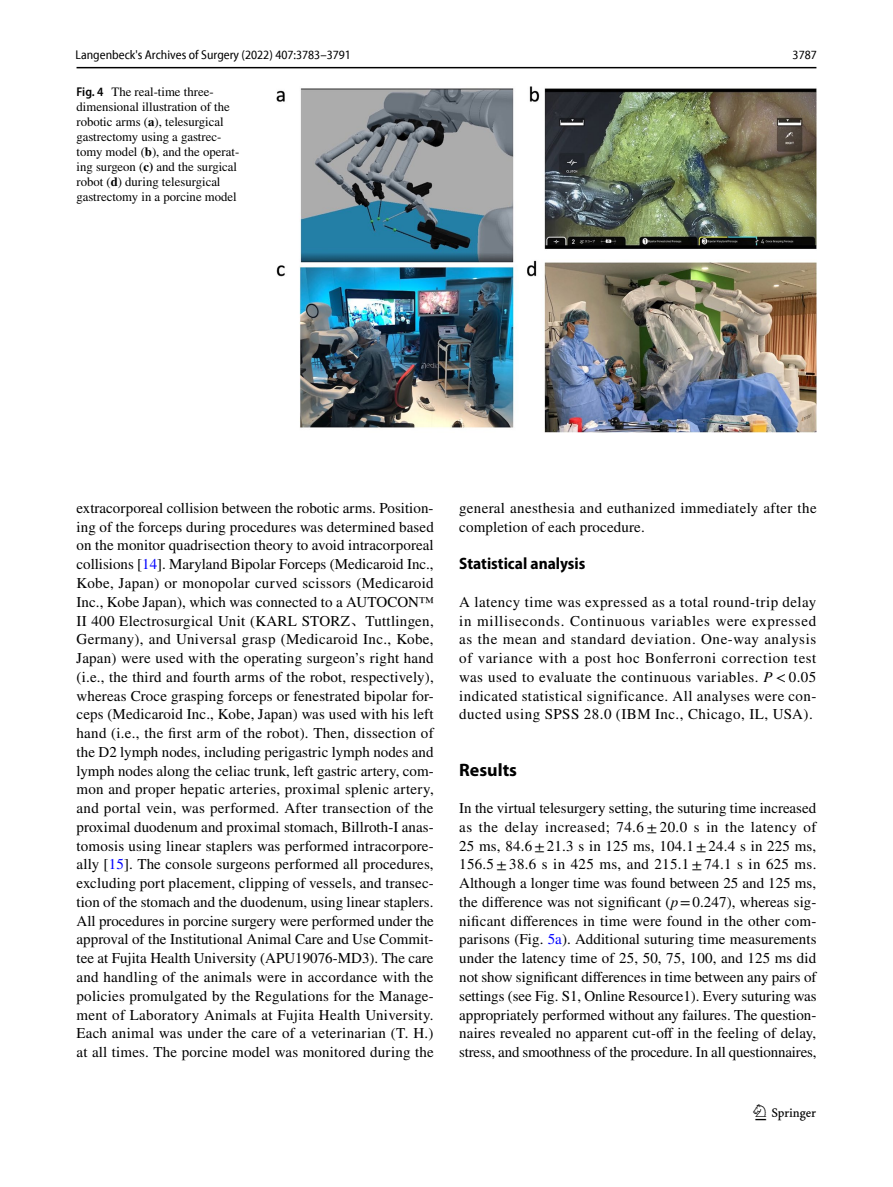
<style>
.page{position:relative;width:893px;height:1187px;background:#fff}
.page>*{position:absolute;margin:0;border:0;box-sizing:border-box;transform-origin:0 0}
.t1{font:22.5px "Springnew Regular 3";color:#000}
.t2{font:700 18px "Myriad Pro";color:#000}
.t3{font:700 semi-condensed 16.5px "Myriad Pro";color:#000}
.t4{font:15px/18.8px "STIX";letter-spacing:.01em;color:#000;text-align:justify}
.t5{font:12.75px/15px "STIX";color:#000}
.t6{font:semi-condensed 12.75px "Myriad Pro Unic";color:#000}
.s1{font-family:"Myriad Pro";font-weight:600;font-stretch:semi-condensed}
.s2{font-weight:700}
.s3{color:#00f}
.s4{font-family:"Sim Sun"}
.s5{font-style:italic}
</style>
<div class="page">
<hr style="left:77px;top:67px;width:739px;height:1px;background:#000">
<img style="left:276px;top:87px;width:540px;height:345px">
<p class="t6" style="left:76px;top:50px;width:277px">Langenbeck's Archives of Surgery (2022) 407:3783–3791</p>
<p class="t6" style="left:793px;top:50px;width:26px">3787</p>
<p class="t5" style="left:77px;top:85px;width:164px"><span class="s1">Fig. 4</span> The real-time three&shy;dimensional illustration of the robotic arms (<span class="s2">a</span>), telesurgical gastrectomy using a gastrec&shy;tomy model (<span class="s2">b</span>), and the operat&shy;ing surgeon (<span class="s2">c)</span> and the surgical robot (<span class="s2">d</span>) during telesurgical gastrectomy in a porcine model</p>
<p class="t4" style="left:77px;top:499px;width:359px">extracorporeal collision between the robotic arms. Position&shy;ing of the forceps during procedures was determined based on the monitor quadrisection theory to avoid intracorporeal collisions [<span class="s3">14</span>]. Maryland Bipolar Forceps (Medicaroid Inc., Kobe, Japan) or monopolar curved scissors (Medicaroid Inc., Kobe Japan), which was connected to a AUTOCON™ II 400 Electrosurgical Unit (KARL STORZ<span class="s4">、</span>Tuttlingen, Germany), and Universal grasp (Medicaroid Inc., Kobe, Japan) were used with the operating surgeon’s right hand (i.e., the third and fourth arms of the robot, respectively), whereas Croce grasping forceps or fenestrated bipolar for&shy;ceps (Medicaroid Inc., Kobe, Japan) was used with his left hand (i.e., the first arm of the robot). Then, dissection of the D2 lymph nodes, including perigastric lymph nodes and lymph nodes along the celiac trunk, left gastric artery, com&shy;mon and proper hepatic arteries, proximal splenic artery, and portal vein, was performed. After transection of the proximal duodenum and proximal stomach, Billroth-I anas&shy;tomosis using linear staplers was performed intracorpore&shy;ally [<span class="s3">15</span>]. The console surgeons performed all procedures, excluding port placement, clipping of vessels, and transec&shy;tion of the stomach and the duodenum, using linear staplers.<br>All procedures in porcine surgery were performed under the approval of the Institutional Animal Care and Use Commit&shy;tee at Fujita Health University (APU19076-MD3). The care and handling of the animals were in accordance with the policies promulgated by the Regulations for the Manage&shy;ment of Laboratory Animals at Fujita Health University.<br>Each animal was under the care of a veterinarian (T. H.) at all times. The porcine model was monitored during the</p>
<p class="t4" style="left:459px;top:499px;width:359px">general anesthesia and euthanized immediately after the completion of each procedure.</p>
<p class="t3" style="left:459px;top:554px;width:128px">Statistical analysis</p>
<p class="t4" style="left:459px;top:593px;width:359px">A latency time was expressed as a total round-trip delay in milliseconds. Continuous variables were expressed as the mean and standard deviation. One-way analysis of variance with a post hoc Bonferroni correction test was used to evaluate the continuous variables. <span class="s5">P</span> &lt; 0.05 indicated statistical significance. All analyses were con&shy;ducted using SPSS 28.0 (IBM Inc., Chicago, IL, USA).</p>
<p class="t2" style="left:459px;top:757px;width:59px">Results</p>
<p class="t4" style="left:459px;top:799px;width:359px">In the virtual telesurgery setting, the suturing time increased as the delay increased; 74.6 ± 20.0 s in the latency of 25 ms, 84.6±21.3 s in 125 ms, 104.1±24.4 s in 225 ms, 156.5±38.6 s in 425 ms, and 215.1±74.1 s in 625 ms.<br>Although a longer time was found between 25 and 125 ms, the difference was not significant (<span class="s5">p</span>=0.247), whereas sig&shy;nificant differences in time were found in the other com&shy;parisons (Fig. <span class="s3">5a</span>). Additional suturing time measurements under the latency time of 25, 50, 75, 100, and 125 ms did not show significant differences in time between any pairs of settings (see Fig. S1, Online Resource1). Every suturing was appropriately performed without any failures. The question&shy;naires revealed no apparent cut-off in the feeling of delay, stress, and smoothness of the procedure. In all questionnaires,</p>
<h1 class="t1" style="left:755px;top:1104px;width:62px">1 3</h1>
</div>
